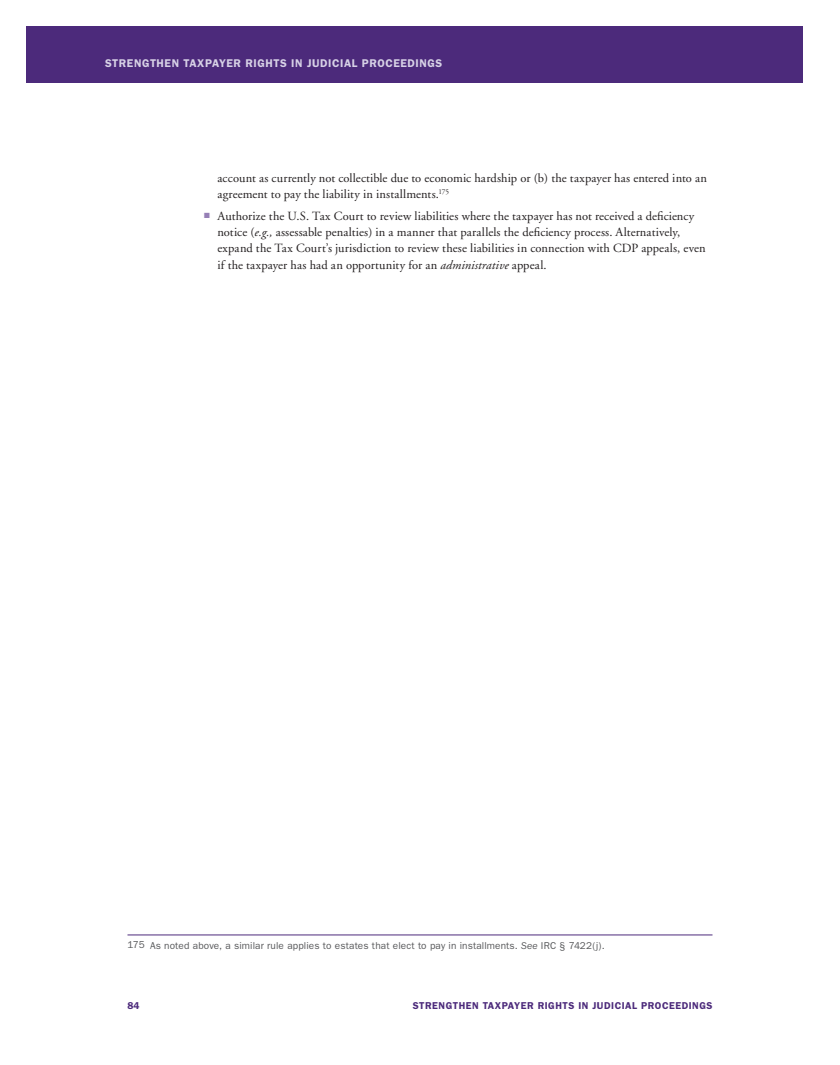
<style>
.page{position:relative;width:840px;height:1065px;background:#fff}
.page>*{position:absolute;margin:0;border:0;box-sizing:border-box;transform-origin:0 0}
.t1{font:12.5px/16.2px "Adobe Garamond";letter-spacing:.01em;color:#231f20}
.t2{font:600 11.25px "Franklin Gothic";letter-spacing:.05em;color:#d7d1e6}
.t3{font:10px "Franklin Gothic";letter-spacing:.01em;color:#57585a}
.t4{font:600 10px "Franklin Gothic";letter-spacing:.05em;color:#4c2a7b}
.s1{color:#967fb6}
.s2{font-style:italic}
</style>
<div class="page">
<div style="left:26px;top:26px;width:777px;height:56px;background:#4c2a7b"></div>
<hr style="left:128px;top:935px;width:584px;height:1px;background:#4c2a7b">
<p class="t2" style="left:105px;top:57px;width:9px">STRE</p>
<p class="t2" style="left:134px;top:57px;width:17px">NGTHE</p>
<p class="t2" style="left:172px;top:57px;width:56px">N TAXPAYER</p>
<p class="t2" style="left:246px;top:57px;width:16px">RIGHT</p>
<p class="t2" style="left:280px;top:57px;width:40px">S IN JUDICI</p>
<p class="t2" style="left:344px;top:57px;width:34px">AL PROCEEDI</p>
<p class="t2" style="left:419px;top:57px;width:24px">NGS</p>
<p class="t1" style="left:218px;top:170px;width:491px">account as currently not collectible due to economic hardship or (b) the taxpayer has entered into an agreement to pay the liability in installments.<sup>175</sup></p>
<p class="t1" style="left:218px;top:208px;width:490px;text-indent:-13px"><span class="s1">■</span> Authorize the U.S. Tax Court to review liabilities where the taxpayer has not received a deficiency notice (<span class="s2">e.g.,</span> assessable penalties) in a manner that parallels the deficiency process. Alternatively, expand the Tax Court’s jurisdiction to review these liabilities in connection with CDP appeals, even if the taxpayer has had an opportunity for an <span class="s2">administrative</span> appeal.</p>
<p class="t3" style="left:128px;top:940px;width:479px">175 As noted above, a similar rule applies to estates that elect to pay in installments. <span class="s2">See</span> IRC § 7422(j).</p>
<p class="t4" style="left:127px;top:999px;width:14px">84</p>
<p class="t4" style="left:413px;top:999px;width:8px">STRE</p>
<p class="t4" style="left:439px;top:999px;width:15px">NGTHE</p>
<p class="t4" style="left:472px;top:999px;width:50px">N TAXPAYER</p>
<p class="t4" style="left:538px;top:999px;width:14px">RIGHT</p>
<p class="t4" style="left:568px;top:999px;width:35px">S IN JUDICI</p>
<p class="t4" style="left:625px;top:999px;width:30px">AL PROCEEDI</p>
<p class="t4" style="left:692px;top:999px;width:22px">NGS</p>
</div>
